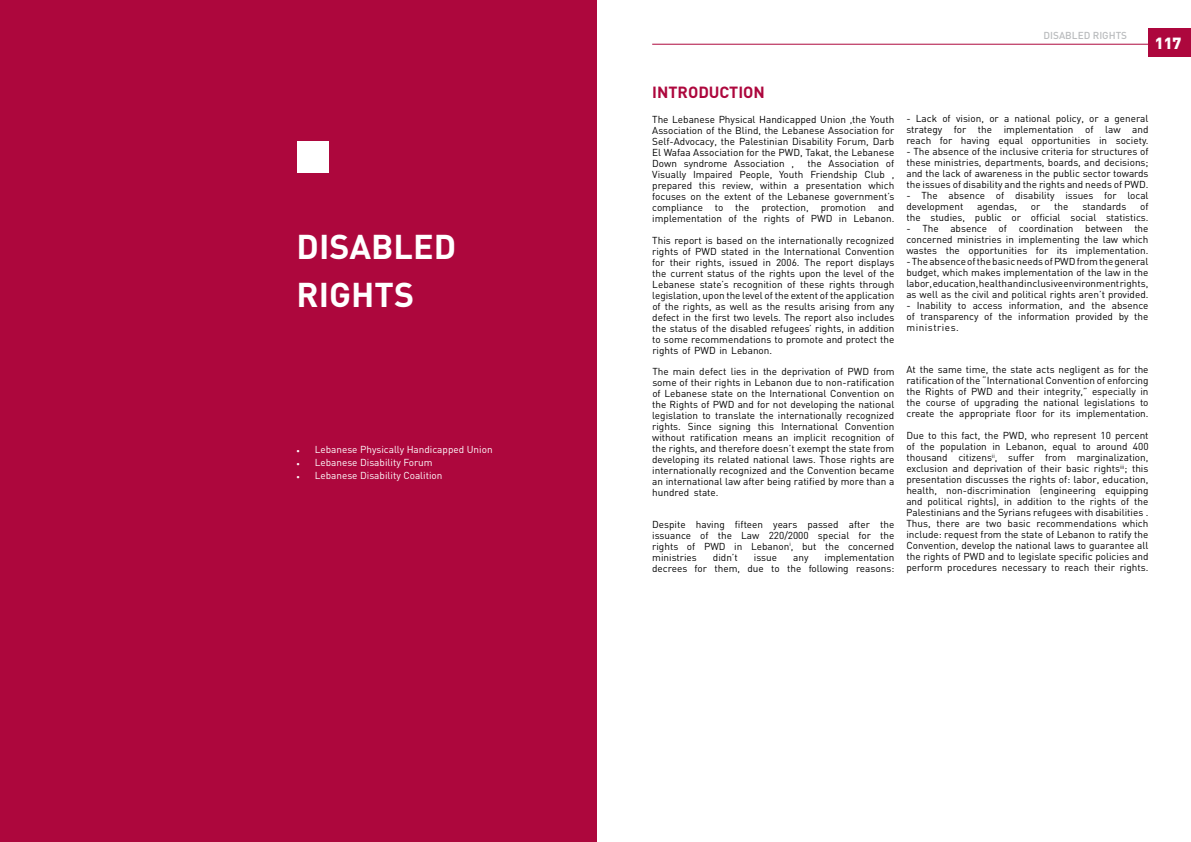
<style>
.page{position:relative;width:1191px;height:842px;background:#fff}
.page>*{position:absolute;margin:0;border:0;box-sizing:border-box;transform-origin:0 0}
.t1{font:700 34px/48.4px "DIN";color:#fff}
.t2{font:700 16px "DIN";color:#ad073d}
.t3{font:900 16px "DIN";color:#fff}
.t4{font:10px/11px "DIN";color:#000;text-align:justify}
.t5{font:10px "DIN";color:#fff}
.t6{font:500 10px "DIN";color:#babcbe}
.s1{font-family:"Adobe Arabic";font-size:12px}
</style>
<div class="page">
<div style="left:1148px;top:29px;width:43px;height:28px;background:#ad073d"></div>
<hr style="left:652px;top:44px;width:539px;height:1px;background:#ad073d">
<div style="left:0;top:0;width:596px;height:842px;background:#ad073d"></div>
<div style="left:298px;top:142px;width:31px;height:31px;background:#fff"></div>
<h1 class="t1" style="left:297px;top:221px;width:161px">DISABLED<br>RIGHTS</h1>
<p class="t5" style="left:297px;top:443px;width:197px"><span class="s1">•</span> Lebanese Physically Handicapped Union</p>
<p class="t5" style="left:297px;top:456px;width:137px"><span class="s1">•</span> Lebanese Disability Forum</p>
<p class="t5" style="left:297px;top:469px;width:147px"><span class="s1">•</span> Lebanese Disability Coalition</p>
<p class="t6" style="left:1043px;top:29px;width:85px">DISABLED RIGHTS</p>
<h2 class="t3" style="left:1154px;top:32px;width:28px">117</h2>
<h2 class="t2" style="left:652px;top:82px;width:114px">INTRODUCTION</h2>
<p class="t4" style="left:652px;top:113px;width:244px">The Lebanese Physical Handicapped Union ,the Youth Association of the Blind, the Lebanese Association for Self-Advocacy, the Palestinian Disability Forum, Darb El Wafaa Association for the PWD, Takat, the Lebanese Down syndrome Association ,</p>
<p class="t4" style="left:652px;top:157px;width:244px;text-indent:155px">the Association of Visually Impaired People, Youth Friendship Club , prepared this review, within a presentation which focuses on the extent of the Lebanese government’s compliance to the protection, promotion and implementation of the rights of PWD in Lebanon.</p>
<p class="t4" style="left:652px;top:234px;width:244px">This report is based on the internationally recognized rights of PWD stated in the International Convention for their rights, issued in 2006. The report displays the current status of the rights upon the level of the Lebanese state’s recognition of these rights through legislation, upon the level of the extent of the application of the rights, as well as the results arising from any defect in the first two levels. The report also includes the status of the disabled refugees’ rights, in addition to some recommendations to promote and protect the rights of PWD in Lebanon.</p>
<p class="t4" style="left:652px;top:365px;width:244px">The main defect lies in the deprivation of PWD from some of their rights in Lebanon due to non-ratification of Lebanese state on the International Convention on the Rights of PWD and for not developing the national legislation to translate the internationally recognized rights. Since signing this International Convention without ratification means an implicit recognition of the rights, and therefore doesn’t exempt the state from developing its related national laws. Those rights are internationally recognized and the Convention became an international law after being ratified by more than a hundred state.</p>
<p class="t4" style="left:652px;top:518px;width:244px">Despite having fifteen years passed after the issuance of the Law 220/2000 special for the rights of PWD in Lebanon<sup>i</sup>, but the concerned ministries</p>
<p class="t4" style="left:652px;top:551px;width:244px;text-align:right">implementation<br>decrees for them, due to the following reasons:</p>
<p class="t4" style="left:713px;top:551px;width:26px">didn’t</p>
<p class="t4" style="left:754px;top:551px;width:25px">issue</p>
<p class="t4" style="left:793px;top:551px;width:17px">any</p>
<p class="t4" style="left:906px;top:113px;width:244px">- Lack of vision, or a national policy, or a general strategy for the implementation of law and reach for having equal opportunities in society.</p>
<p class="t4" style="left:906px;top:146px;width:244px">- The absence of the inclusive criteria for structures of these ministries, departments, boards, and decisions; and the lack of awareness in the public sector towards the issues of disability and the rights and needs of PWD.</p>
<p class="t4" style="left:906px;top:190px;width:244px">- The absence of disability issues for local development</p>
<p class="t4" style="left:906px;top:201px;width:244px;text-align:right">of<br>the studies, public or official social statistics.</p>
<p class="t4" style="left:906px;top:223px;width:244px">- The absence of coordination between the concerned ministries in implementing the law which wastes the opportunities for its implementation.</p>
<p class="t4" style="left:906px;top:256px;width:244px">- TheabsenceofthebasicneedsofPWDfromthegeneral budget, which makes implementation of the law in the labor, education, healthandinclusiveenvironmentrights, as well as the civil and political rights aren’t provided.</p>
<p class="t4" style="left:906px;top:300px;width:244px">- Inability to access information, and the absence of transparency of the information provided by the ministries.</p>
<p class="t4" style="left:906px;top:364px;width:244px">At the same time, the state acts negligent as for the ratification of the “International Convention of enforcing the Rights of PWD and their integrity,” especially in the course of upgrading the national legislations to create the appropriate floor for its implementation.</p>
<p class="t4" style="left:906px;top:430px;width:244px">Due to this fact, the PWD, who represent 10 percent of the population in Lebanon, equal to around 400 thousand citizens<sup>ii</sup>, suffer from marginalization, exclusion and deprivation of their basic rights<sup>iii</sup>; this presentation discusses the rights of: labor, education, health, non-discrimination (engineering equipping and political rights), in addition to the rights of the Palestinians and the Syrians refugees with disabilities .<br>Thus, there are two basic recommendations which include: request from the state of Lebanon to ratify the Convention, develop the national laws to guarantee all the rights of PWD and to legislate specific policies and perform procedures necessary to reach their rights.</p>
<p class="t4" style="left:977px;top:201px;width:41px">agendas,</p>
<p class="t4" style="left:1031px;top:201px;width:11px">or</p>
<p class="t4" style="left:1054px;top:201px;width:16px">the</p>
<p class="t4" style="left:1082px;top:201px;width:45px">standards</p>
</div>
